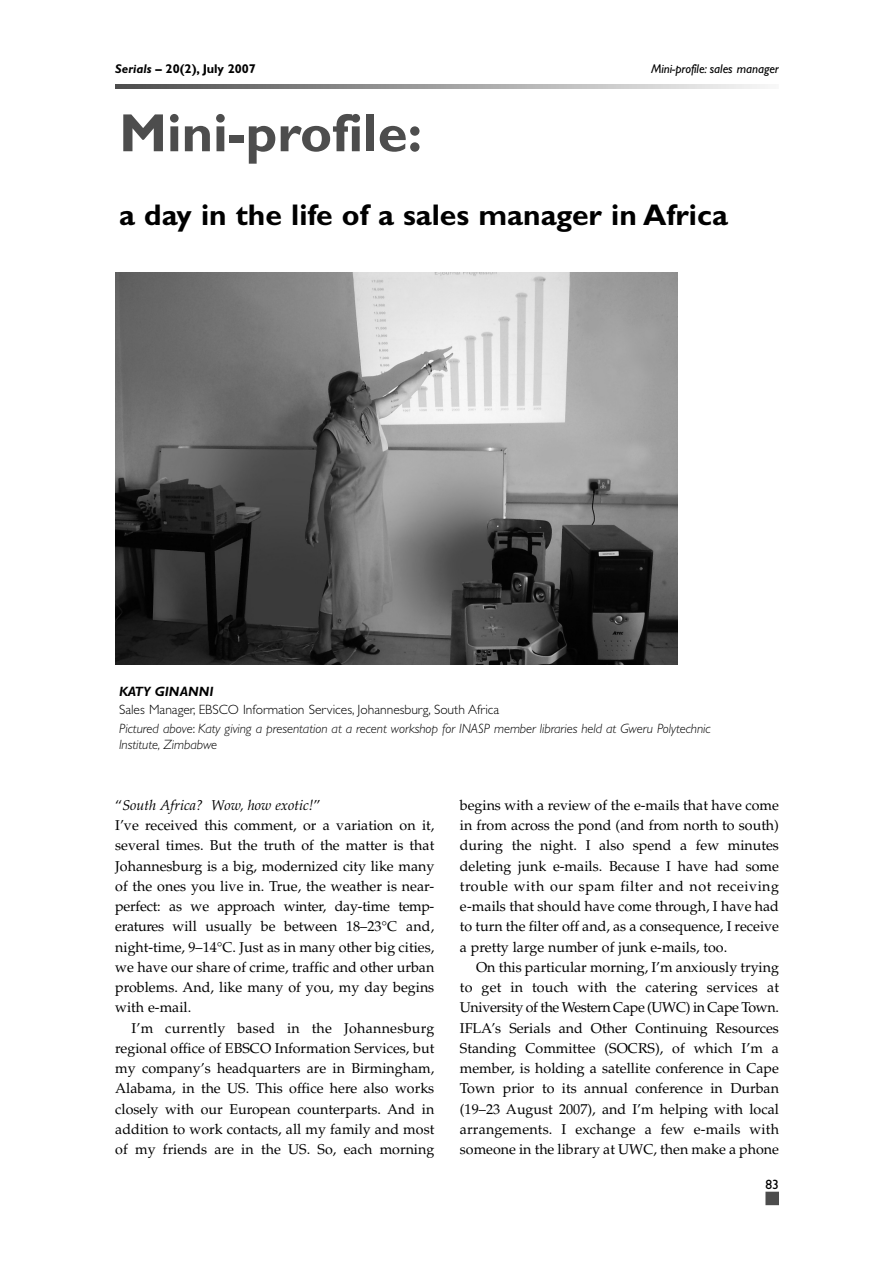
<style>
.page{position:relative;width:893px;height:1263px;background:#fff}
.page>*{position:absolute;margin:0;border:0;box-sizing:border-box;transform-origin:0 0}
.t1{font:700 54px "Gill Sans";color:#4d4d4d}
.t2{font:700 30px "Gill Sans";color:#000}
.t3{font:14.25px/20.2px "Palatino";color:#000;text-align:justify}
.t4{font:italic 300 13.5px/18.3px "Gill Sans";letter-spacing:-.005em;color:#000}
.t5{font:italic 700 13.5px "Gill Sans";color:#000}
.t6{font:13.5px "Gill Sans";color:#000}
.t7{font:italic 12.75px "Gill Sans";color:#000}
.t8{font:700 12.75px "Gill Sans";color:#000}
.s1{font-style:italic}
.s2{font-style:normal}
</style>
<div class="page">
<svg style="left:115px;top:85px;width:650px;height:3px;background:#a0a0a0"></svg>
<div style="left:765px;top:1192px;width:14px;height:13px;background:#4d4d4d"></div>
<img style="left:116px;top:273px;width:562px;height:392px">
<p class="t8" style="left:115px;top:64px;width:142px"><span class="s1">Serials</span> – 20(2), July 2007</p>
<p class="t7" style="left:651px;top:64px;width:129px">Mini-profile: sales manager</p>
<h1 class="t1" style="left:119px;top:114px;width:304px">Mini-profile:</h1>
<h2 class="t2" style="left:119px;top:204px;width:610px">a day in the life of a sales manager in Africa</h2>
<p class="t5" style="left:119px;top:687px;width:96px">KATY GINANNI</p>
<p class="t4" style="left:119px;top:702px;width:593px"><span class="s2">Sales Manager, EBSCO Information Services, Johannesburg, South Africa<br></span>Pictured above<span class="s2">:</span> Katy giving a presentation at a recent workshop for INASP member libraries held at Gweru Polytechnic</p>
<p class="t4" style="left:119px;top:737px;width:100px">Institute, Zimbabwe</p>
<p class="t3" style="left:115px;top:797px;width:320px;text-align:left">“<span class="s1">South Africa? Wow, how exotic!</span>”<br>I’ve received this comment, or a variation on it, several times. But the truth of the matter is that Johannesburg is a big, modernized city like many of the ones you live in. True, the weather is near&shy;perfect: as we approach winter, day-time temp&shy;eratures will usually be between 18–23°C and, night-time, 9–14°C. Just as in many other big cities, we have our share of crime, traffic and other urban problems. And, like many of you, my day begins with e-mail.</p>
<p class="t3" style="left:115px;top:1019px;width:320px;text-indent:16px">I’m currently based in the Johannesburg regional office of EBSCO Information Services, but my company’s headquarters are in Birmingham, Alabama, in the US. This office here also works closely with our European counterparts. And in addition to work contacts, all my family and most of my friends are in the US. So, each morning</p>
<p class="t3" style="left:460px;top:797px;width:320px">begins with a review of the e-mails that have come in from across the pond (and from north to south) during the night. I also spend a few minutes deleting junk e-mails. Because I have had some trouble with our spam filter and not receiving e-mails that should have come through, I have had to turn the filter off and, as a consequence, I receive a pretty large number of junk e-mails, too.</p>
<p class="t3" style="left:460px;top:959px;width:320px;text-indent:16px">On this particular morning, I’m anxiously trying to get in touch with the catering services at University of the Western Cape (UWC) in Cape Town.<br>IFLA’s Serials and Other Continuing Resources Standing Committee (SOCRS), of which I’m a member, is holding a satellite conference in Cape Town prior to its annual conference in Durban (19–23 August 2007), and I’m helping with local arrangements. I exchange a few e-mails with someone in the library at UWC, then make a phone</p>
<p class="t6" style="left:765px;top:1179px;width:15px">83</p>
</div>
